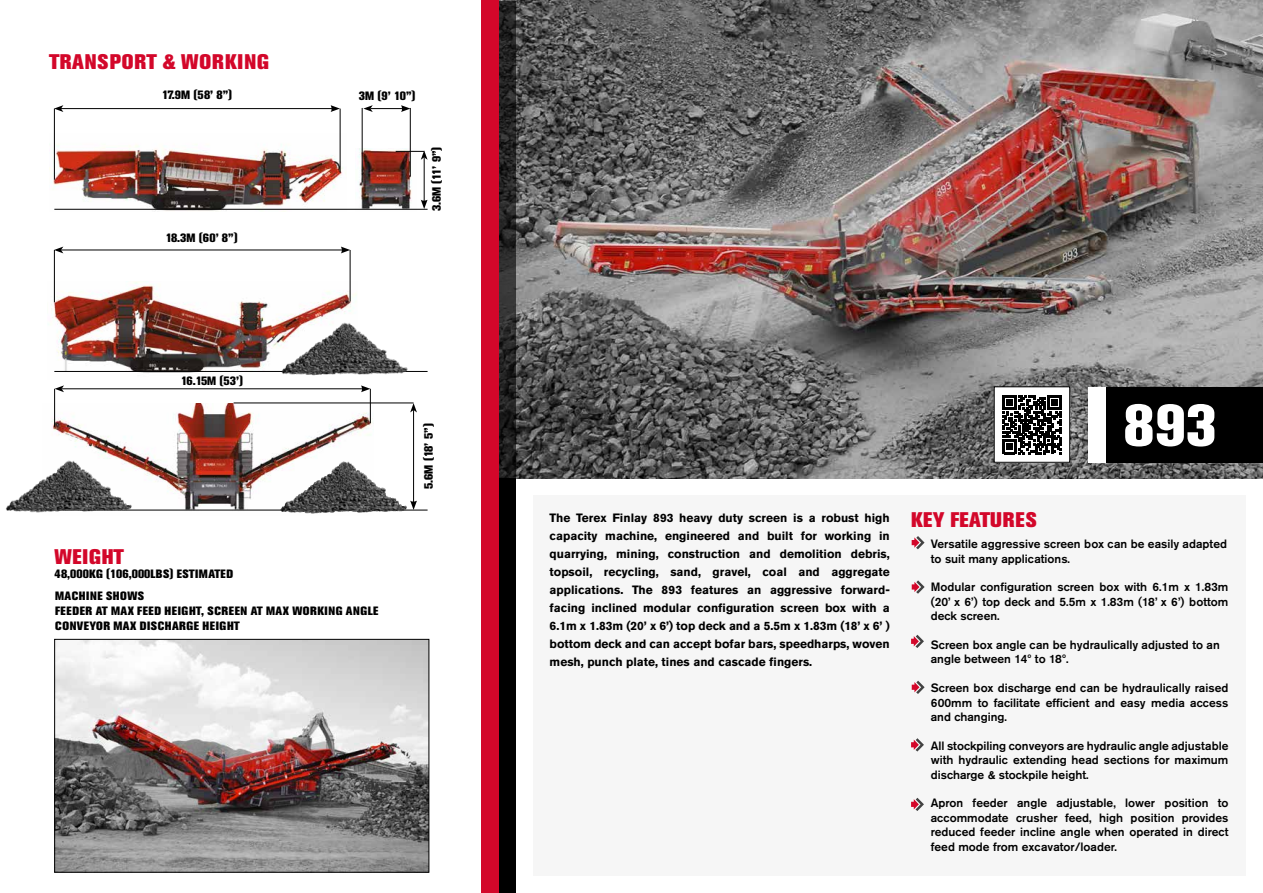
<style>
.page{position:relative;width:1263px;height:893px;background:#fff}
.page>*{position:absolute;margin:0;border:0;box-sizing:border-box;transform-origin:0 0}
.t1{font:800 58.5px "Akzidenz Grotesk Pro";color:#fff}
.t2{font:800 21px "Akzidenz Grotesk Pro";letter-spacing:.03em;color:#d3072a}
.t3{font:500 12px/14.4px "Akzidenz Grotesk Pro";color:#000;text-align:justify}
.t4{font:700 12px/18px "Akzidenz Grotesk Pro";color:#000;text-align:justify}
.t5{font:800 12px/21.9px "Akzidenz Grotesk Pro";letter-spacing:.03em;color:#000}
.t6{font:800 12px/15.3px "Akzidenz Grotesk Pro";letter-spacing:.05em;color:#000}
</style>
<div class="page">
<div style="left:534px;top:495px;width:712px;height:381px;background:#f6f6f6"></div>
<img style="left:498px;top:0;width:765px;height:479px">
<img style="left:56px;top:641px;width:371px;height:229px">
<div style="left:54px;top:639px;width:375px;height:233px;border:1px solid #000"></div>
<img style="left:51px;top:403px;width:321px;height:107px">
<img style="left:52px;top:134px;width:294px;height:78px">
<img style="left:355px;top:148px;width:61px;height:61px">
<img style="left:48px;top:281px;width:308px;height:92px">
<svg style="left:498px;top:1px;width:17px;height:478px;background:#2e2224"></svg>
<hr style="left:54px;top:209px;width:374px;height:1px;background:#000">
<hr style="left:54px;top:371px;width:374px;height:1px;background:#000">
<hr style="left:54px;top:510px;width:374px;height:1px;background:#000">
<div style="left:498px;top:479px;width:17px;height:414px;background:#000"></div>
<div style="left:481px;top:0;width:17px;height:893px;background:#d3072a"></div>
<hr style="left:61px;top:108px;width:272px;height:1px;background:#000">
<svg style="left:54px;top:105px;width:9px;height:7px"></svg>
<svg style="left:331px;top:105px;width:9px;height:7px"></svg>
<hr style="left:54px;top:109px;width:1px;height:71px;background:#000">
<hr style="left:340px;top:109px;width:1px;height:64px;background:#000">
<hr style="left:362px;top:108px;width:1px;height:74px;background:#000">
<hr style="left:410px;top:108px;width:1px;height:68px;background:#000">
<hr style="left:370px;top:108px;width:33px;height:1px;background:#000">
<svg style="left:363px;top:105px;width:10px;height:7px"></svg>
<svg style="left:401px;top:105px;width:9px;height:7px"></svg>
<hr style="left:424px;top:157px;width:1px;height:45px;background:#000">
<svg style="left:396px;top:150px;width:32px;height:10px"></svg>
<svg style="left:421px;top:200px;width:7px;height:9px"></svg>
<hr style="left:61px;top:250px;width:282px;height:1px;background:#000">
<svg style="left:54px;top:247px;width:9px;height:6px"></svg>
<svg style="left:341px;top:247px;width:9px;height:6px"></svg>
<hr style="left:54px;top:250px;width:1px;height:52px;background:#000">
<hr style="left:350px;top:250px;width:1px;height:52px;background:#000">
<img style="left:269px;top:434px;width:138px;height:80px">
<img style="left:6px;top:434px;width:126px;height:79px">
<img style="left:270px;top:319px;width:154px;height:57px">
<hr style="left:370px;top:389px;width:1px;height:34px;background:#000">
<hr style="left:54px;top:389px;width:1px;height:38px;background:#000">
<hr style="left:234px;top:403px;width:180px;height:1px;background:#000">
<hr style="left:413px;top:410px;width:1px;height:93px;background:#000">
<svg style="left:410px;top:403px;width:7px;height:9px"></svg>
<svg style="left:410px;top:501px;width:7px;height:9px"></svg>
<hr style="left:62px;top:388px;width:301px;height:1px;background:#000">
<svg style="left:55px;top:385px;width:9px;height:7px"></svg>
<svg style="left:361px;top:385px;width:9px;height:7px"></svg>
<div style="left:994px;top:387px;width:76px;height:75px;background:#fff"></div>
<svg style="left:1002px;top:395px;width:59px;height:59px"></svg>
<div style="left:1105px;top:387px;width:158px;height:75px;background:#000"></div>
<div style="left:1088px;top:387px;width:17px;height:75px;background:#fff"></div>
<svg style="left:912px;top:536px;width:12px;height:13px"></svg>
<svg style="left:911px;top:635px;width:13px;height:13px"></svg>
<svg style="left:911px;top:738px;width:13px;height:13px"></svg>
<svg style="left:912px;top:681px;width:13px;height:13px"></svg>
<svg style="left:911px;top:798px;width:13px;height:13px"></svg>
<svg style="left:912px;top:580px;width:13px;height:14px"></svg>
<h2 class="t2" style="left:49px;top:48px;width:221px">TRANSPORT &amp; WORKING</h2>
<p class="t5" style="left:162px;top:84px;width:72px">17.9M (58’ 8”)</p>
<p class="t5" style="left:359px;top:84px;width:58px">3M (9’ 10”)</p>
<p class="t5" style="left:166px;top:227px;width:73px">18.3M (60’ 8”)</p>
<p class="t5" style="left:425px;top:211px;width:66px;rotate:-90deg">3.6M (11’ 9”)</p>
<p class="t5" style="left:181px;top:369px;width:63px">16.15M (53’)</p>
<h2 class="t2" style="left:54px;top:543px;width:71px">WEIGHT</h2>
<p class="t5" style="left:54px;top:562px;width:180px">48,000KG (106,000LBS) ESTIMATED<br>MACHINE SHOWS</p>
<p class="t6" style="left:55px;top:603px;width:325px">FEEDER AT MAX FEED HEIGHT, SCREEN AT MAX WORKING ANGLE<br>CONVEYOR MAX DISCHARGE HEIGHT</p>
<p class="t5" style="left:417px;top:489px;width:67px;rotate:-90deg">5.6M (18’ 5”)</p>
<h1 class="t1" style="left:1124px;top:388px;width:94px">893</h1>
<p class="t4" style="left:550px;top:508px;width:342px">The Terex Finlay 893 heavy duty screen is a robust high capacity machine, engineered and built for working in quarrying, mining, construction and demolition debris, topsoil, recycling, sand, gravel, coal and aggregate applications. The 893 features an aggressive forward&shy;facing inclined modular configuration screen box with a 6.1m x 1.83m (20’ x 6’) top deck and a 5.5m x 1.83m (18’ x 6’ ) bottom deck and can accept bofar bars, speedharps, woven mesh, punch plate, tines and cascade fingers.</p>
<h2 class="t2" style="left:911px;top:507px;width:127px">KEY FEATURES</h2>
<p class="t3" style="left:931px;top:537px;width:298px">Versatile aggressive screen box can be easily adapted to suit many applications.</p>
<p class="t3" style="left:931px;top:580px;width:299px">Modular configuration screen box with 6.1m x 1.83m (20’ x 6’) top deck and 5.5m x 1.83m (18’ x 6’) bottom deck screen.</p>
<p class="t3" style="left:931px;top:637px;width:290px">Screen box angle can be hydraulically adjusted to an angle between 14º to 18º.</p>
<p class="t3" style="left:931px;top:681px;width:299px">Screen box discharge end can be hydraulically raised 600mm to facilitate efficient and easy media access and changing.</p>
<p class="t3" style="left:931px;top:738px;width:299px">All stockpiling conveyors are hydraulic angle adjustable with hydraulic extending head sections for maximum discharge &amp; stockpile height.</p>
<p class="t3" style="left:931px;top:796px;width:299px">Apron feeder angle adjustable, lower position to accommodate crusher feed, high position provides reduced feeder incline angle when operated in direct feed mode from excavator/loader.</p>
</div>
